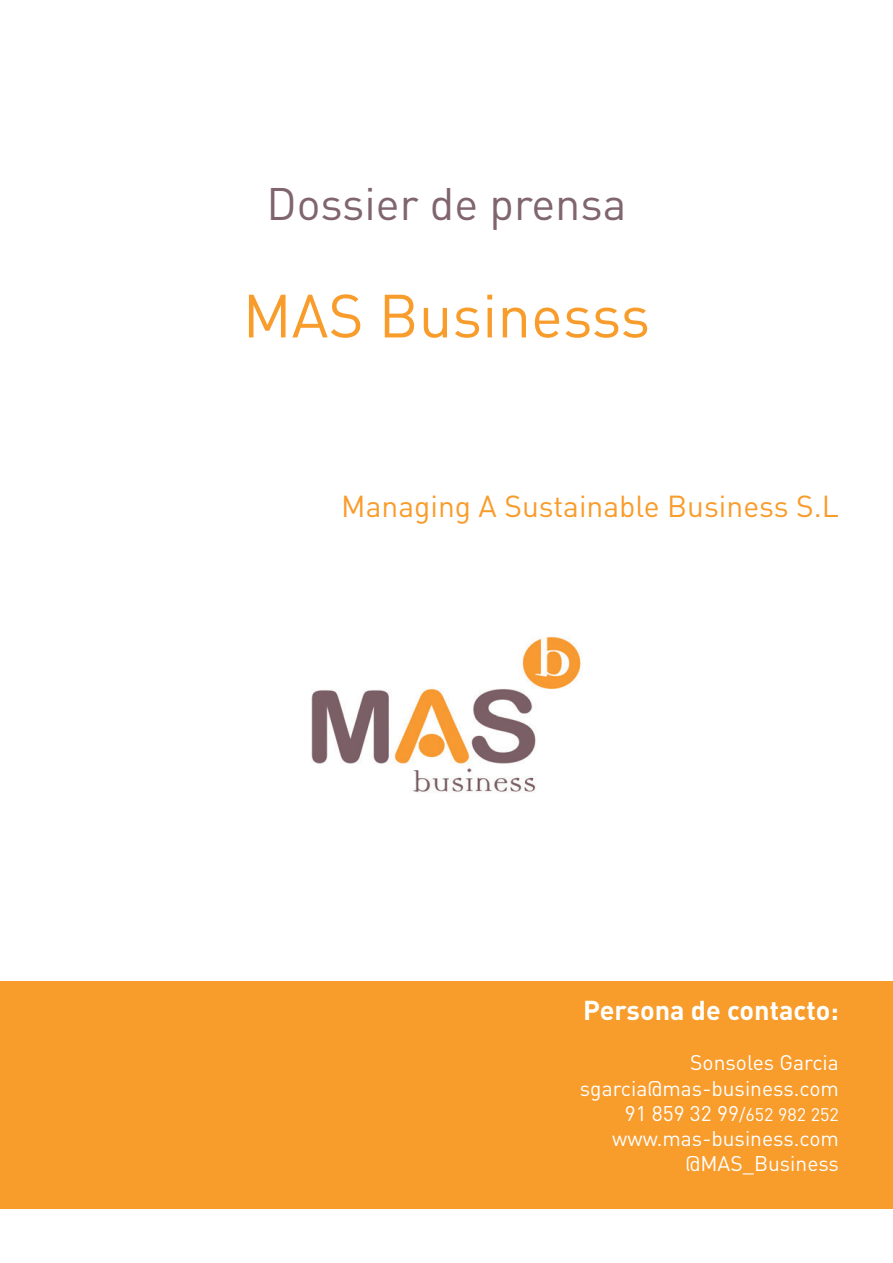
<style>
.page{position:relative;width:893px;height:1263px;background:#fff}
.page>*{position:absolute;margin:0;border:0;box-sizing:border-box;transform-origin:0 0}
.t1{font:60px "DIN Pro";color:#f89c2c}
.t2{font:45px "DIN Pro";color:#80656d}
.t3{font:30px "DIN Pro";color:#f89c2c}
.t4{font:700 27px "DIN Pro";color:#fff}
.t5{font:21px/25.2px "DIN Pro";color:#fff;text-align:right}
.t6{font:18px "DIN Pro";color:#fff}
.s1{font-size:21px}
</style>
<div class="page">
<div style="left:0;top:981px;width:893px;height:228px;background:#f89c2c"></div>
<img style="left:311px;top:636px;width:270px;height:157px">
<h2 class="t2" style="left:266px;top:174px;width:362px">Dossier de prensa</h2>
<h1 class="t1" style="left:243px;top:275px;width:409px">MAS Businesss</h1>
<h3 class="t3" style="left:341px;top:486px;width:499px">Managing A Sustainable Business S.L</h3>
<p class="t4" style="left:583px;top:992px;width:257px">Persona de contacto:</p>
<p class="t5" style="left:580px;top:1049px;width:261px">Sonsoles Garcia sgarcia@mas-business.com</p>
<p class="t6" style="left:625px;top:1102px;width:216px"><span class="s1">91 859 32 99</span>/652 982 252</p>
<p class="t5" style="left:612px;top:1125px;width:228px">www.mas-business.com @MAS_Business</p>
</div>
